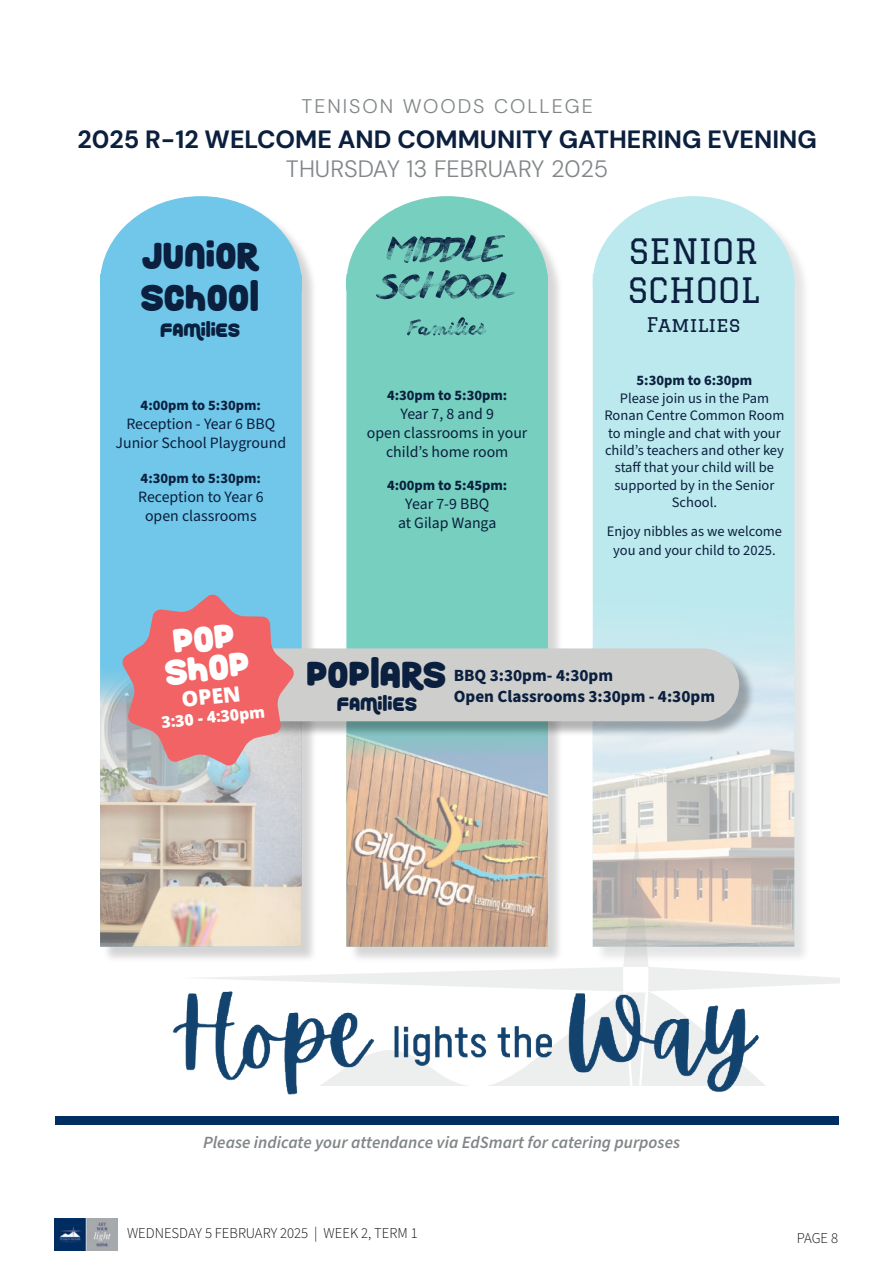
<style>
.page{position:relative;width:893px;height:1263px;background:#fff}
.page>*{position:absolute;margin:0;border:0;box-sizing:border-box;transform-origin:0 0}
.t1{font:38.25px/42.2px "Roundy Rainbows";color:#0b1f3e}
.t2{font:37.2px/29.8px "Roundy Rainbows";color:#fff;text-align:center}
.t3{font:34.2px/38.1px "Graduate";color:#0b1f3e}
.t4{font:700 25.05px "DM Sans 18 pt";color:#0b1f3e}
.t5{font:300 23.7px "DM Sans 18 pt";color:#818688}
.t6{font:800 21px "Open Sans";color:#fff}
.t7{font:300 19.8px "DM Sans 18 pt";letter-spacing:.1em;color:#818688}
.t8{font:19.8px "Roundy Rainbows";color:#0b1f3e}
.t9{font:19.8px "Graduate";color:#0b1f3e}
.t10{font:italic 600 17.1px "Source Sans Pro";color:#818688}
.t11{font:700 17.1px/20.5px "Source Sans Pro";color:#0b1f3e}
.t12{font:15.75px/18.9px "Source Sans Pro";color:#0b1f3e;text-align:center}
.t13{font:800 15.75px "Open Sans";color:#fff}
.t14{font:300 15px "Source Sans Pro";color:#060606}
.t15{font:14.55px/17.4px "Source Sans Pro";color:#0b1f3e;text-align:center}
.t16{font:700 14.55px "Source Sans Pro";color:#0b1f3e}
</style>
<div class="page">
<img style="left:54px;top:1218px;width:64px;height:32px">
<div style="left:55px;top:1116px;width:784px;height:8px;background:#002d62"></div>
<div style="left:102px;top:198px;width:216px;height:765px;background:#000;opacity:.3"></div>
<div style="left:100px;top:196px;width:202px;height:463px;background:#70c7e9"></div>
<img style="left:100px;top:659px;width:202px;height:288px">
<div style="left:348px;top:198px;width:217px;height:765px;background:#000;opacity:.3"></div>
<div style="left:346px;top:196px;width:202px;height:452px;background:#76cfbf"></div>
<img style="left:346px;top:738px;width:202px;height:94px">
<div style="left:595px;top:198px;width:216px;height:765px;background:#000;opacity:.3"></div>
<div style="left:593px;top:196px;width:201px;height:385px;background:#bce9ee"></div>
<img style="left:593px;top:581px;width:201px;height:251px">
<svg style="left:407px;top:317px;width:80px;height:19px;background:#65b3aa"></svg>
<svg style="left:376px;top:270px;width:139px;height:29px;background:#5ba39e"></svg>
<svg style="left:386px;top:235px;width:119px;height:28px;background:#559a98"></svg>
<svg style="left:182px;top:832px;width:657px;height:253px"></svg>
<img style="left:172px;top:974px;width:587px;height:120px">
<div style="left:211px;top:650px;width:544px;height:88px;background:#000;opacity:.3"></div>
<div style="left:210px;top:648px;width:529px;height:73px;background:#cecfcd;border-radius:36px"></div>
<svg style="left:121px;top:594px;width:174px;height:172px;background:#d2848b"></svg>
<h3 class="t7" style="left:302px;top:94px;width:293px">TENISON WOODS COLLEGE</h3>
<h3 class="t4" style="left:78px;top:124px;width:741px">2025 R-12 WELCOME AND COMMUNITY GATHERING EVENING</h3>
<h3 class="t5" style="left:286px;top:154px;width:324px">THURSDAY 13 FEBRUARY 2025</h3>
<h3 class="t3" style="left:628px;top:232px;width:133px">SENIOR<br>SCHOOL</h3>
<h1 class="t1" style="left:141px;top:235px;width:120px">JUNIOR<br>SCHOOL</h1>
<h3 class="t8" style="left:161px;top:319px;width:82px">FAMILIES</h3>
<h3 class="t9" style="left:646px;top:313px;width:96px">Families</h3>
<p class="t16" style="left:141px;top:395px;width:122px">4:00pm to 5:30pm:</p>
<p class="t12" style="left:115px;top:415px;width:172px">Reception - Year 6 BBQ<br>Junior School Playground</p>
<p class="t16" style="left:141px;top:468px;width:122px">4:30pm to 5:30pm:</p>
<p class="t12" style="left:138px;top:487px;width:127px">Reception to Year 6 open classrooms</p>
<p class="t16" style="left:387px;top:386px;width:122px">4:30pm to 5:30pm:</p>
<p class="t12" style="left:367px;top:405px;width:162px">Year 7, 8 and 9<br>open classrooms in your child’s home room</p>
<p class="t16" style="left:387px;top:476px;width:122px">4:00pm to 5:45pm:</p>
<p class="t12" style="left:398px;top:495px;width:100px">Year 7-9 BBQ at Gilap Wanga</p>
<p class="t16" style="left:636px;top:371px;width:117px">5:30pm to 6:30pm</p>
<p class="t15" style="left:604px;top:390px;width:181px">Please join us in the Pam<br>Ronan Centre Common Room to mingle and chat with your child’s teachers and other key staff that your child will be supported by in the Senior<br>School.</p>
<p class="t15" style="left:607px;top:522px;width:177px;line-height:18.9px">Enjoy nibbles as we welcome you and your child to 2025.</p>
<h2 class="t2" style="left:161px;top:628px;width:87px;rotate:-6deg">POP<br>SHOP</h2>
<h3 class="t6" style="left:180px;top:683px;width:61px;rotate:-6deg">OPEN</h3>
<p class="t13" style="left:160px;top:710px;width:105px;rotate:-6deg">3:30 - 4:30pm</p>
<h1 class="t1" style="left:307px;top:653px;width:142px">POPLARS</h1>
<h3 class="t8" style="left:337px;top:693px;width:82px">FAMILIES</h3>
<p class="t11" style="left:454px;top:666px;width:263px">BBQ 3:30pm- 4:30pm<br>Open Classrooms 3:30pm - 4:30pm</p>
<p class="t10" style="left:203px;top:1131px;width:479px">Please indicate your attendance via EdSmart for catering purposes</p>
<p class="t14" style="left:127px;top:1222px;width:292px">WEDNESDAY 5 FEBRUARY 2025 | WEEK 2, TERM 1</p>
<p class="t14" style="left:797px;top:1227px;width:43px">PAGE 8</p>
</div>
